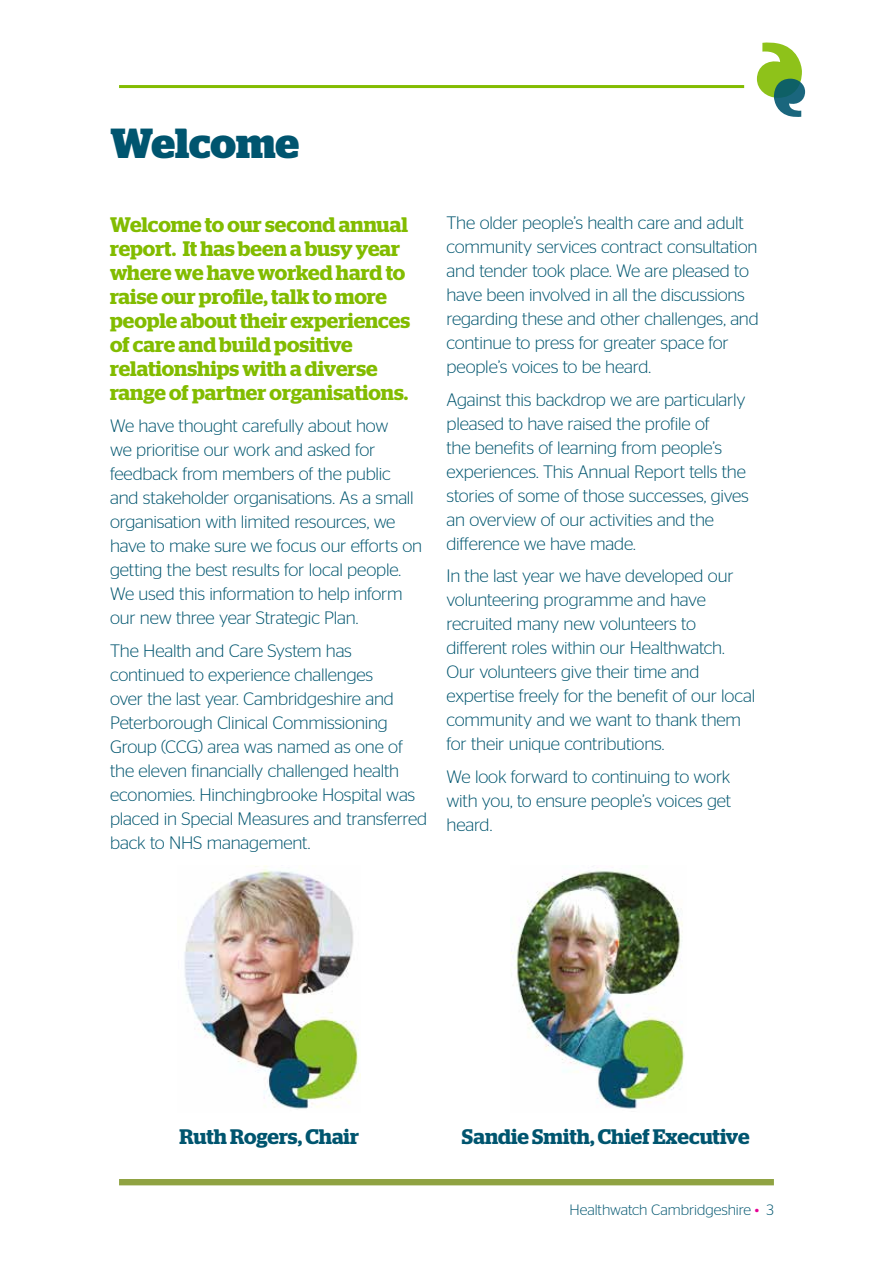
<style>
.page{position:relative;width:893px;height:1263px;background:#fff}
.page>*{position:absolute;margin:0;border:0;box-sizing:border-box;transform-origin:0 0}
.t1{font:700 42px "Stag";letter-spacing:-.005em;color:#00556f}
.t2{font:600 21px/24px "Stag";color:#82bc00}
.t3{font:600 21px "Stag";color:#00556f}
.t4{font:300 18px/24px "Stag Sans";letter-spacing:-.015em;color:#00556f}
.t5{font:300 15px "Stag Sans";letter-spacing:-.005em;color:#00556f}
.s1{color:#e70095}
</style>
<div class="page">
<hr style="left:119px;top:85px;width:625px;height:3px;background:#82bc00">
<div style="left:119px;top:1179px;width:655px;height:6px;background:#90a342"></div>
<svg style="left:757px;top:42px;width:48px;height:75px"></svg>
<img style="left:184px;top:865px;width:177px;height:244px">
<img style="left:511px;top:870px;width:173px;height:239px">
<h1 class="t1" style="left:111px;top:127px;width:190px">Welcome</h1>
<p class="t2" style="left:110px;top:212px;width:302px">Welcome to our second annual report. It has been a busy year where we have worked hard to raise our profile, talk to more people about their experiences of care and build positive relationships with a diverse range of partner organisations.</p>
<p class="t4" style="left:110px;top:414px;width:314px">We have thought carefully about how<br>we prioritise our work and asked for feedback from members of the public and stakeholder organisations. As a small organisation with limited resources, we have to make sure we focus our efforts on getting the best results for local people.<br>We used this information to help inform our new three year Strategic Plan.</p>
<p class="t4" style="left:110px;top:638px;width:319px">The Health and Care System has continued to experience challenges<br>over the last year. Cambridgeshire and Peterborough Clinical Commissioning Group (CCG) area was named as one of the eleven financially challenged health economies. Hinchingbrooke Hospital was placed in Special Measures and transferred back to NHS management.</p>
<p class="t4" style="left:446px;top:211px;width:314px">The older people’s health care and adult community services contract consultation and tender took place. We are pleased to have been involved in all the discussions regarding these and other challenges, and continue to press for greater space for people’s voices to be heard.</p>
<p class="t4" style="left:446px;top:387px;width:304px">Against this backdrop we are particularly pleased to have raised the profile of<br>the benefits of learning from people’s experiences. This Annual Report tells the stories of some of those successes, gives an overview of our activities and the difference we have made.</p>
<p class="t4" style="left:446px;top:564px;width:310px">In the last year we have developed our volunteering programme and have recruited many new volunteers to different roles within our Healthwatch.<br>Our volunteers give their time and expertise freely for the benefit of our local community and we want to thank them for their unique contributions.</p>
<p class="t4" style="left:446px;top:764px;width:286px;text-align:justify">We look forward to continuing to work with you, to ensure people’s voices get heard.</p>
<p class="t3" style="left:179px;top:1124px;width:181px">Ruth Rogers, Chair</p>
<p class="t3" style="left:462px;top:1124px;width:289px">Sandie Smith, Chief Executive</p>
<p class="t5" style="left:569px;top:1202px;width:206px">Healthwatch Cambridgeshire <span class="s1">•</span> 3</p>
</div>
